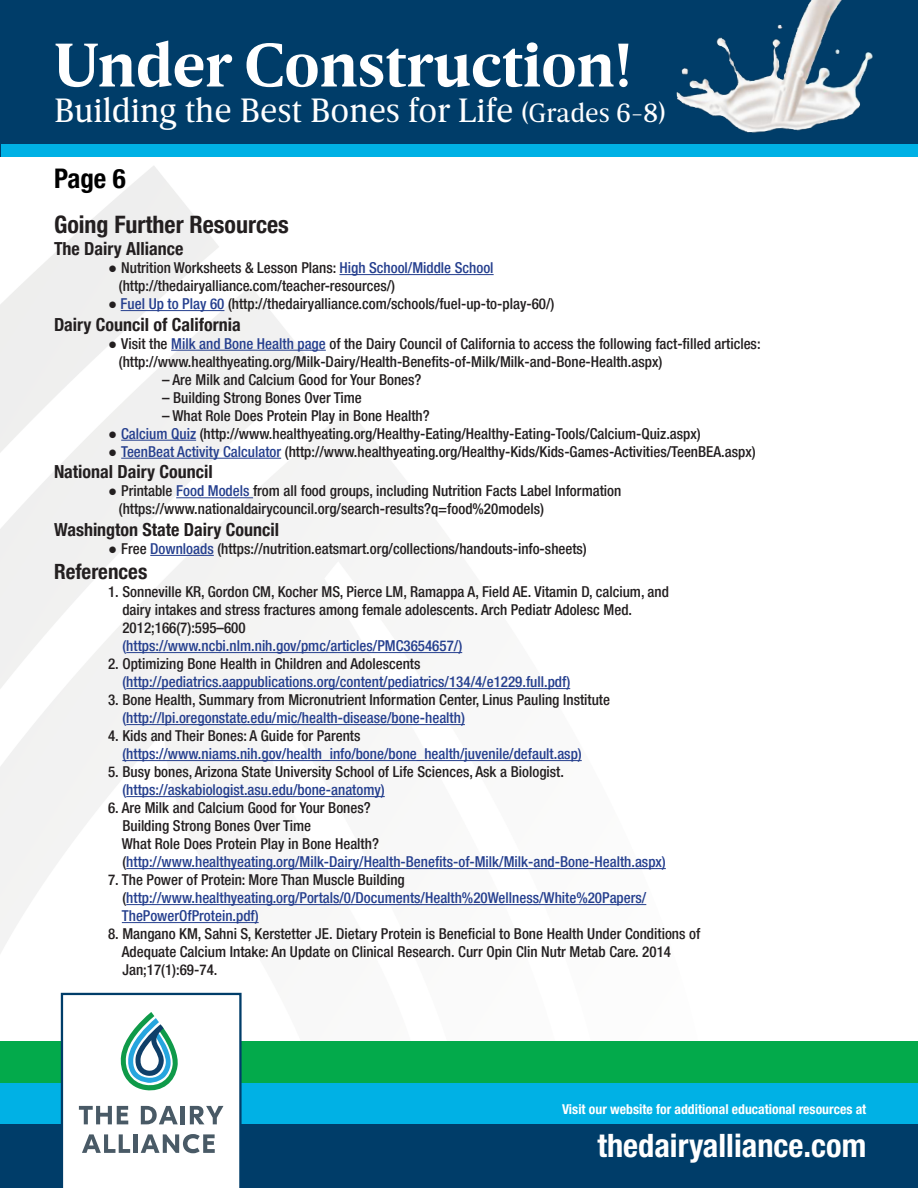
<style>
.page{position:relative;width:918px;height:1188px;background:#fff}
.page>*{position:absolute;margin:0;border:0;box-sizing:border-box;transform-origin:0 0}
.t1{font:700 63px "Breve News";color:#fff}
.t2{font:34.5px "Breve News";color:#fff}
.t3{font:700 condensed 32.4px "Helvetica Neue";color:#fff}
.t4{font:700 condensed 27px "Helvetica Neue LT Pro";color:#000}
.t5{font:700 condensed 24px "Helvetica Neue LT Pro";color:#231f20}
.t6{font:700 condensed 21px "Helvetica Neue LT Pro";color:#231f20}
.t7{font:700 condensed 18px "Helvetica Neue LT Pro";color:#231f20}
.t8{font:500 condensed 15px "Helvetica Neue LT Pro";color:#231f20}
.t9{font:500 condensed 15px "Helvetica Neue LT Pro";color:#253f8e}
.t10{font:700 condensed 13.65px "Helvetica Neue";color:#fff}
.s1{font-size:27px}
.s2{font-family:"Century Gothic";font-weight:400;font-stretch:normal}
.s3{color:#253f8e}
.s4{color:#231f20}
</style>
<div class="page">
<div style="left:0;top:0;width:918px;height:157px;background:#003d69"></div>
<div style="left:1px;top:144px;width:917px;height:13px;background:#00b1e5"></div>
<div style="left:0;top:1124px;width:918px;height:64px;background:#003d69"></div>
<div style="left:0;top:1082px;width:918px;height:42px;background:#00b1e5"></div>
<div style="left:0;top:1041px;width:918px;height:41px;background:#03aa4b"></div>
<svg style="left:61px;top:993px;width:181px;height:195px"></svg>
<img style="left:676px;top:0;width:197px;height:133px">
<hr style="left:339px;top:274px;width:155px;height:1px;background:#253f8e">
<hr style="left:121px;top:310px;width:103px;height:1px;background:#253f8e">
<hr style="left:171px;top:350px;width:155px;height:1px;background:#253f8e">
<hr style="left:121px;top:440px;width:75px;height:1px;background:#253f8e">
<hr style="left:121px;top:458px;width:160px;height:1px;background:#253f8e">
<hr style="left:176px;top:497px;width:77px;height:1px;background:#253f8e">
<hr style="left:150px;top:555px;width:64px;height:1px;background:#253f8e">
<hr style="left:126px;top:652px;width:336px;height:1px;background:#253f8e">
<hr style="left:126px;top:688px;width:444px;height:1px;background:#253f8e">
<hr style="left:126px;top:724px;width:339px;height:1px;background:#253f8e">
<hr style="left:122px;top:760px;width:460px;height:1px;background:#253f8e">
<hr style="left:126px;top:796px;width:259px;height:1px;background:#253f8e">
<hr style="left:126px;top:868px;width:540px;height:1px;background:#253f8e">
<hr style="left:126px;top:904px;width:520px;height:1px;background:#253f8e">
<hr style="left:122px;top:922px;width:137px;height:1px;background:#253f8e">
<h1 class="t1" style="left:54px;top:29px;width:579px">Under Construction!</h1>
<h2 class="t2" style="left:54px;top:91px;width:613px">Building the Best Bones for Life <span class="s1">(Grades 6-8)</span></h2>
<p class="t4" style="left:54px;top:162px;width:73px">Page 6</p>
<p class="t5" style="left:54px;top:211px;width:236px">Going Further Resources</p>
<p class="t7" style="left:54px;top:238px;width:131px">The Dairy Alliance</p>
<p class="t8" style="left:108px;top:259px;width:387px"><span class="s2">●</span> Nutrition Worksheets &amp; Lesson Plans: <span class="s3">High School/Middle School</span></p>
<p class="t8" style="left:119px;top:277px;width:278px">(http://thedairyalliance.com/teacher-resources/)</p>
<p class="t8" style="left:108px;top:295px;width:448px"><span class="s2">●</span> <span class="s3">Fuel Up to Play 60</span> (http://thedairyalliance.com/schools/fuel-up-to-play-60/)</p>
<p class="t7" style="left:54px;top:314px;width:188px">Dairy Council of California</p>
<p class="t8" style="left:108px;top:334px;width:654px"><span class="s2">●</span> Visit the <span class="s3">Milk and Bone Health page</span> of the Dairy Council of California to access the following fact-filled articles:</p>
<p class="t8" style="left:119px;top:352px;width:545px">(http://www.healthyeating.org/Milk-Dairy/Health-Benefits-of-Milk/Milk-and-Bone-Health.aspx)</p>
<p class="t8" style="left:162px;top:370px;width:261px">– Are Milk and Calcium Good for Your Bones?</p>
<p class="t8" style="left:162px;top:388px;width:201px">– Building Strong Bones Over Time</p>
<p class="t8" style="left:162px;top:406px;width:269px">– What Role Does Protein Play in Bone Health?</p>
<p class="t8" style="left:108px;top:424px;width:594px"><span class="s2">●</span> <span class="s3">Calcium Quiz</span> (http://www.healthyeating.org/Healthy-Eating/Healthy-Eating-Tools/Calcium-Quiz.aspx)</p>
<p class="t8" style="left:108px;top:442px;width:649px"><span class="s2">●</span> <span class="s3">TeenBeat Activity Calculator</span> (http://www.healthyeating.org/Healthy-Kids/Kids-Games-Activities/TeenBEA.aspx)</p>
<p class="t7" style="left:54px;top:461px;width:160px">National Dairy Council</p>
<p class="t8" style="left:108px;top:482px;width:515px"><span class="s2">●</span> Printable <span class="s3">Food Models</span> from all food groups, including Nutrition Facts Label Information</p>
<p class="t8" style="left:119px;top:500px;width:427px">(https://www.nationaldairycouncil.org/search-results?q=food%20models)</p>
<p class="t7" style="left:54px;top:519px;width:227px">Washington State Dairy Council</p>
<p class="t8" style="left:108px;top:540px;width:480px"><span class="s2">●</span> Free <span class="s3">Downloads</span> (https://nutrition.eatsmart.org/collections/handouts-info-sheets)</p>
<p class="t6" style="left:54px;top:559px;width:95px">References</p>
<p class="t8" style="left:108px;top:583px;width:563px">1. Sonneville KR, Gordon CM, Kocher MS, Pierce LM, Ramappa A, Field AE. Vitamin D, calcium, and</p>
<p class="t8" style="left:122px;top:601px;width:511px">dairy intakes and stress fractures among female adolescents. Arch Pediatr Adolesc Med.</p>
<p class="t8" style="left:122px;top:619px;width:125px">2012;166(7):595–600</p>
<p class="t9" style="left:122px;top:637px;width:341px">(https://www.ncbi.nlm.nih.gov/pmc/articles/PMC3654657/)</p>
<p class="t8" style="left:108px;top:655px;width:314px">2. Optimizing Bone Health in Children and Adolescents</p>
<p class="t9" style="left:122px;top:673px;width:449px">(http://pediatrics.aappublications.org/content/pediatrics/134/4/e1229.full.pdf)</p>
<p class="t8" style="left:108px;top:691px;width:504px">3. Bone Health, Summary from Micronutrient Information Center, Linus Pauling Institute</p>
<p class="t9" style="left:122px;top:709px;width:344px">(http://lpi.oregonstate.edu/mic/health-disease/bone-health)</p>
<p class="t8" style="left:108px;top:727px;width:254px">4. Kids and Their Bones: A Guide for Parents</p>
<p class="t9" style="left:122px;top:745px;width:461px">(https://www.niams.nih.gov/health_info/bone/bone_health/juvenile/default.asp)</p>
<p class="t8" style="left:108px;top:763px;width:458px">5. Busy bones, Arizona State University School of Life Sciences, Ask a Biologist.</p>
<p class="t9" style="left:122px;top:781px;width:264px">(https://askabiologist.asu.edu/bone-anatomy)</p>
<p class="t8" style="left:108px;top:799px;width:264px">6. Are Milk and Calcium Good for Your Bones?</p>
<p class="t8" style="left:122px;top:817px;width:190px">Building Strong Bones Over Time</p>
<p class="t8" style="left:122px;top:835px;width:259px">What Role Does Protein Play in Bone Health?</p>
<p class="t9" style="left:122px;top:853px;width:545px"><span class="s4">(</span>http://www.healthyeating.org/Milk-Dairy/Health-Benefits-of-Milk/Milk-and-Bone-Health.aspx)</p>
<p class="t8" style="left:108px;top:871px;width:298px">7. The Power of Protein: More Than Muscle Building</p>
<p class="t9" style="left:122px;top:889px;width:525px"><span class="s4">(</span>http://www.healthyeating.org/Portals/0/Documents/Health%20Wellness/White%20Papers/</p>
<p class="t9" style="left:122px;top:907px;width:138px">ThePowerOfProtein.pdf)</p>
<p class="t8" style="left:108px;top:925px;width:594px">8. Mangano KM, Sahni S, Kerstetter JE. Dietary Protein is Beneficial to Bone Health Under Conditions of</p>
<p class="t8" style="left:122px;top:943px;width:551px">Adequate Calcium Intake: An Update on Clinical Research. Curr Opin Clin Nutr Metab Care. 2014</p>
<p class="t8" style="left:122px;top:961px;width:97px">Jan;17(1):69-74.</p>
<p class="t10" style="left:562px;top:1100px;width:306px">Visit our website for additional educational resources at</p>
<h3 class="t3" style="left:597px;top:1126px;width:270px">thedairyalliance.com</h3>
</div>
